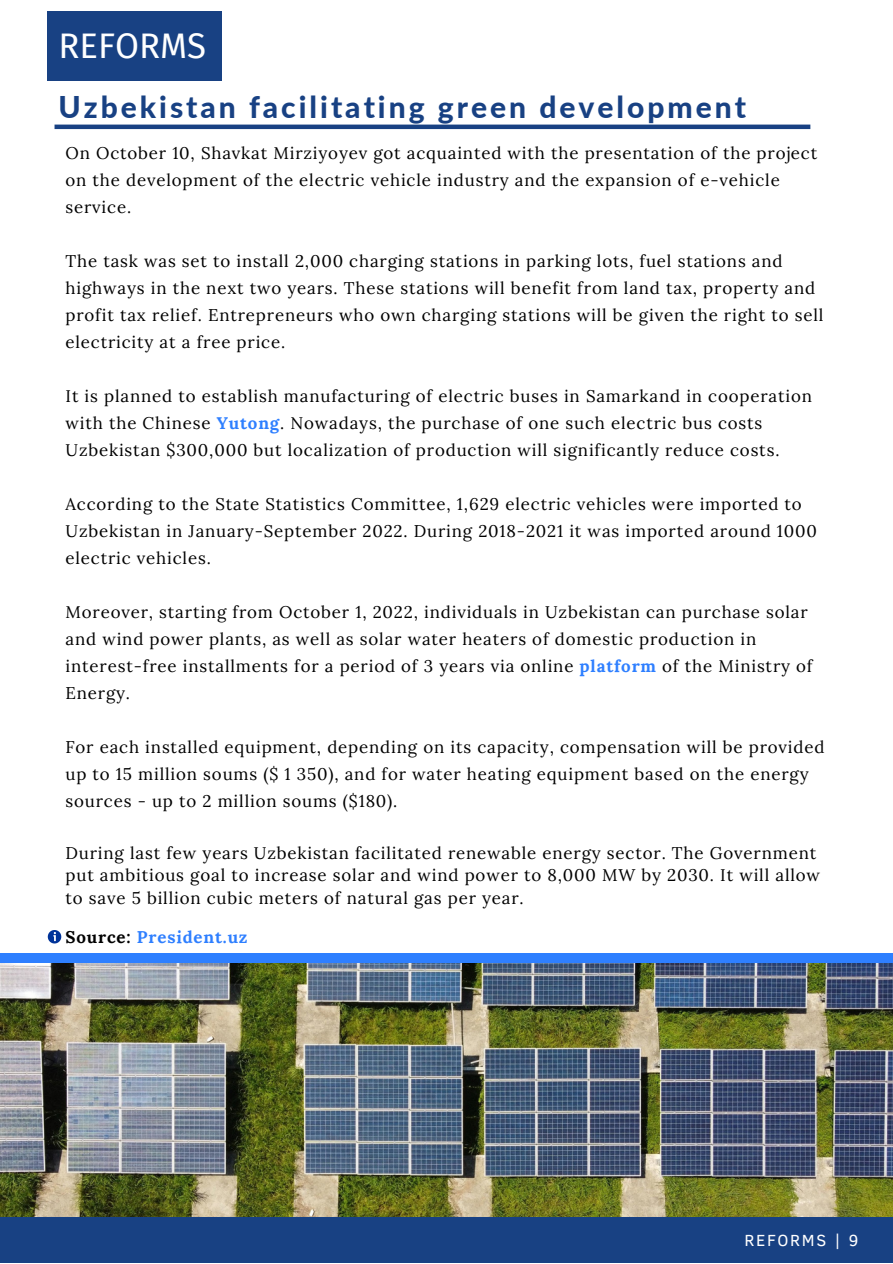
<style>
.page{position:relative;width:893px;height:1264px;background:#fff}
.page>*{position:absolute;margin:0;border:0;box-sizing:border-box;transform-origin:0 0}
.t1{font:34.65px "Fira Sans";color:#fff}
.t2{font:800 30px "Lato";letter-spacing:.1em;color:#184183}
.t3{font:16.8px/27px "Lora";letter-spacing:.05em;color:#000}
.t4{font:700 16.8px "Lora";letter-spacing:.05em;color:#2e7fff}
.t5{font:16.5px "Clear Sans";letter-spacing:.1em;color:#fff}
.s1{font-weight:700;color:#2e7fff}
.s2{color:#000}
</style>
<div class="page">
<div style="left:0;top:1216px;width:892px;height:46px;background:#184183"></div>
<div style="left:0;top:953px;width:892px;height:14px;background:#2e7fff"></div>
<svg style="left:48px;top:930px;width:13px;height:13px"></svg>
<hr style="left:55px;top:125px;width:755px;height:4px;background:#184183">
<div style="left:48px;top:11px;width:174px;height:70px;background:#184183"></div>
<img style="left:0;top:963px;width:892px;height:253px">
<h1 class="t1" style="left:58px;top:25px;width:149px">REFORMS</h1>
<h2 class="t2" style="left:58px;top:88px;width:689px">Uzbekistan facilitating green development</h2>
<p class="t3" style="left:65px;top:140px;width:753px">On October 10, Shavkat Mirziyoyev got acquainted with the presentation of the project on the development of the electric vehicle industry and the expansion of e-vehicle service.</p>
<p class="t3" style="left:65px;top:247px;width:759px">The task was set to install 2,000 charging stations in parking lots, fuel stations and highways in the next two years. These stations will benefit from land tax, property and profit tax relief. Entrepreneurs who own charging stations will be given the right to sell electricity at a free price.</p>
<p class="t3" style="left:65px;top:382px;width:748px">It is planned to establish manufacturing of electric buses in Samarkand in cooperation with the Chinese <span class="s1">Yutong</span>. Nowadays, the purchase of one such electric bus costs<br>Uzbekistan $300,000 but localization of production will significantly reduce costs.</p>
<p class="t3" style="left:65px;top:490px;width:753px">According to the State Statistics Committee, 1,629 electric vehicles were imported to<br>Uzbekistan in January-September 2022. During 2018-2021 it was imported around 1000 electric vehicles.</p>
<p class="t3" style="left:65px;top:598px;width:748px">Moreover, starting from October 1, 2022, individuals in Uzbekistan can purchase solar and wind power plants, as well as solar water heaters of domestic production in interest-free installments for a period of 3 years via online <span class="s1">platform</span> of the Ministry of Energy.</p>
<p class="t3" style="left:65px;top:733px;width:760px">For each installed equipment, depending on its capacity, compensation will be provided up to 15 million soums ($ 1 350), and for water heating equipment based on the energy sources - up to 2 million soums ($180).</p>
<p class="t3" style="left:65px;top:841px;width:756px;line-height:22.5px">During last few years Uzbekistan facilitated renewable energy sector. The Government put ambitious goal to increase solar and wind power to 8,000 MW by 2030. It will allow to save 5 billion cubic meters of natural gas per year.</p>
<p class="t4" style="left:65px;top:926px;width:184px"><span class="s2">Source:</span> President.uz</p>
<p class="t5" style="left:744px;top:1228px;width:115px">REFORMS | 9</p>
</div>
